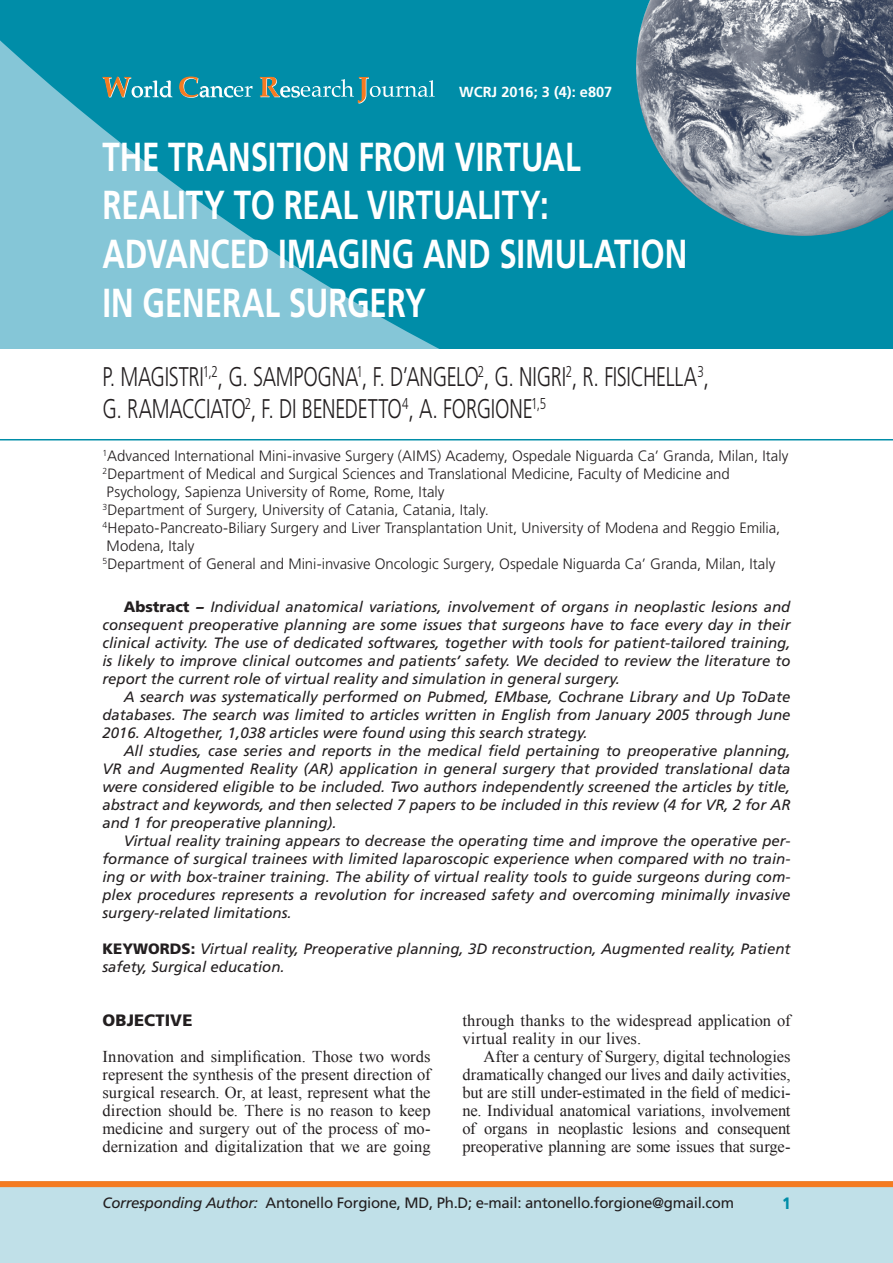
<style>
.page{position:relative;width:893px;height:1263px;background:#fff}
.page>*{position:absolute;margin:0;border:0;box-sizing:border-box;transform-origin:0 0}
.t1{font:700 40.5px/48.6px "Frutiger";color:#fff;scale:.77 1}
.t2{font:300 27px/32.4px "Frutiger";letter-spacing:-.01em;color:#231f20;scale:.74 1}
.t3{font:16.5px/18px "Times New Roman";color:#231f20;text-align:justify}
.t4{font:900 16.5px "Frutiger";letter-spacing:.01em;color:#231f20}
.t5{font:900 16.5px "Frutiger";color:#008da8;scale:.8 1}
.t6{font:italic 15px/18px "Frutiger";color:#231f20;text-align:justify}
.t7{font:300 15px/18px "Frutiger";color:#231f20}
.t8{font:15px "Frutiger";letter-spacing:-.02em;color:#231f20}
.t9{font:700 14.55px "Frutiger";color:#fff}
.s1{font-weight:900;font-style:normal}
.s2{font-weight:900}
.s3{font-style:italic}
</style>
<div class="page">
<svg style="left:0;top:0;width:893px;height:349px;background:#219bb3"></svg>
<div style="left:0;top:1181px;width:893px;height:82px;background:#c0e0e8"></div>
<div style="left:0;top:1181px;width:893px;height:6px;background:#f47b21"></div>
<img style="left:636px;top:0;width:257px;height:236px">
<svg style="left:102px;top:77px;width:71px;height:21px"></svg>
<svg style="left:179px;top:77px;width:74px;height:21px;background:#41a0ac"></svg>
<svg style="left:260px;top:77px;width:175px;height:26px;background:#339bab"></svg>
<hr style="left:0;top:439px;width:893px;height:1px;background:#008da8">
<p class="t9" style="left:459px;top:83px;width:155px">WCRJ 2016; 3 (4): e807</p>
<h1 class="t1" style="left:102px;top:133px;width:761px">THE TRANSITION FROM VIRTUAL<br>REALITY TO REAL VIRTUALITY:<br>ADVANCED IMAGING AND SIMULATION<br>IN GENERAL SURGERY</h1>
<h2 class="t2" style="left:102px;top:360px;width:821px">P. MAGISTRI<sup>1,2</sup>, G. SAMPOGNA<sup>1</sup>, F. D’ANGELO<sup>2</sup>, G. NIGRI<sup>2</sup>, R. FISICHELLA<sup>3</sup>,<br>G. RAMACCIATO<sup>2</sup>, F. DI BENEDETTO<sup>4</sup>, A. FORGIONE<sup>1,5</sup></h2>
<p class="t7" style="left:102px;top:447px;width:687px"><sup>1</sup>Advanced International Mini-invasive Surgery (AIMS) Academy, Ospedale Niguarda Ca’ Granda, Milan, Italy <sup>2</sup>Department of Medical and Surgical Sciences and Translational Medicine, Faculty of Medicine and Psychology, Sapienza University of Rome, Rome, Italy<br><sup>3</sup>Department of Surgery, University of Catania, Catania, Italy.<br><sup>4</sup>Hepato-Pancreato-Biliary Surgery and Liver Transplantation Unit, University of Modena and Reggio Emilia, Modena, Italy<br><sup>5</sup>Department of General and Mini-invasive Oncologic Surgery, Ospedale Niguarda Ca’ Granda, Milan, Italy</p>
<p class="t6" style="left:102px;top:598px;width:690px;text-indent:21px"><span class="s1">Abstract</span> <span class="s2">–</span> Individual anatomical variations, involvement of organs in neoplastic lesions and consequent preoperative planning are some issues that surgeons have to face every day in their clinical activity. The use of dedicated softwares, together with tools for patient-tailored training, is likely to improve clinical outcomes and patients’ safety. We decided to review the literature to report the current role of virtual reality and simulation in general surgery.</p>
<p class="t6" style="left:102px;top:688px;width:690px;text-indent:21px">A search was systematically performed on Pubmed, EMbase, Cochrane Library and Up ToDate databases. The search was limited to articles written in English from January 2005 through June 2016. Altogether, 1,038 articles were found using this search strategy.</p>
<p class="t6" style="left:102px;top:742px;width:690px;text-indent:21px">All studies, case series and reports in the medical field pertaining to preoperative planning, VR and Augmented Reality (AR) application in general surgery that provided translational data were considered eligible to be included. Two authors independently screened the articles by title, abstract and keywords, and then selected 7 papers to be included in this review (4 for VR, 2 for AR and 1 for preoperative planning).</p>
<p class="t6" style="left:102px;top:832px;width:689px;text-indent:21px">Virtual reality training appears to decrease the operating time and improve the operative per&shy;formance of surgical trainees with limited laparoscopic experience when compared with no train&shy;ing or with box-trainer training. The ability of virtual reality tools to guide surgeons during com&shy;plex procedures represents a revolution for increased safety and overcoming minimally invasive surgery-related limitations.</p>
<p class="t6" style="left:102px;top:940px;width:689px"><span class="s1">KEYWORDS:</span> Virtual reality, Preoperative planning, 3D reconstruction, Augmented reality, Patient safety, Surgical education.</p>
<p class="t4" style="left:102px;top:1010px;width:91px">OBJECTIVE</p>
<p class="t3" style="left:102px;top:1047px;width:330px">Innovation and simplification. Those two words represent the synthesis of the present direction of surgical research. Or, at least, represent what the direction should be. There is no reason to keep medicine and surgery out of the process of mo&shy;dernization and digitalization that we are going</p>
<p class="t3" style="left:462px;top:1011px;width:330px">through thanks to the widespread application of virtual reality in our lives.</p>
<p class="t3" style="left:462px;top:1047px;width:330px;text-indent:21px">After a century of Surgery, digital technologies dramatically changed our lives and daily activities, but are still under-estimated in the field of medici&shy;ne. Individual anatomical variations, involvement of organs in neoplastic lesions and consequent preoperative planning are some issues that surge-</p>
<p class="t8" style="left:102px;top:1193px;width:633px"><span class="s3">Corresponding Author:</span> Antonello Forgione, MD, Ph.D; e-mail: antonello.forgione@gmail.com</p>
<p class="t5" style="left:782px;top:1193px;width:12px">1</p>
</div>
